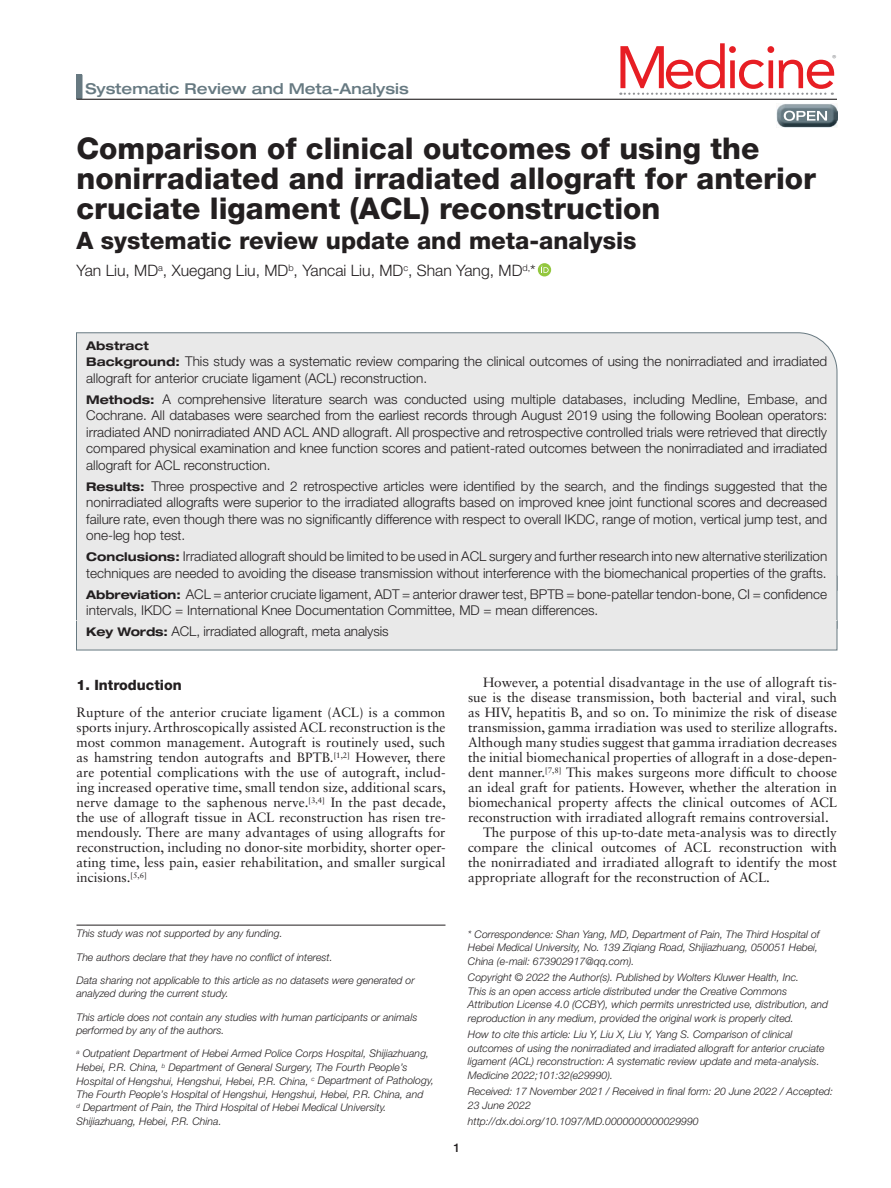
<style>
.page{position:relative;width:891px;height:1188px;background:#fff}
.page>*{position:absolute;margin:0;border:0;box-sizing:border-box;transform-origin:0 0}
.t1{font:59.4px "Avenir";letter-spacing:-.06em;color:#e71e24}
.t2{font:800 30px/30px "Helvetica Neue LT Std";color:#231f20}
.t3{font:800 24px "Helvetica Neue LT Std";color:#231f20}
.t4{font:300 15.75px "Helvetica Neue LT Std";color:#231f20}
.t5{font:500 expanded 15px "Helvetica Neue LT Std";color:#667981}
.t6{font:800 14.25px "Helvetica Neue LT Std";color:#231f20}
.t7{font:300 13.5px/16.5px "Helvetica Neue LT Std";color:#231f20}
.t8{font:13.5px/15px "Sabon LT Std";color:#231f20;text-align:justify}
.t9{font:700 expanded 12px "Helvetica Neue LT Std";color:#231f20}
.t10{font:500 12px "Helvetica Neue LT Std";color:#231f20}
.t11{font:italic 300 10.5px/13.5px "Helvetica Neue LT Std";color:#231f20}
.t12{font:500 10.35px "Akzidenz Grotesk BE";color:#909295}
.s1{font-weight:700;font-stretch:expanded;font-size:12px}
</style>
<div class="page">
<div style="left:76px;top:74px;width:6px;height:25px;background:#677981"></div>
<hr style="left:76px;top:99px;width:761px;height:1px;background:#231f20">
<img style="left:776px;top:104px;width:61px;height:24px">
<svg style="left:784px;top:111px;width:43px;height:10px"></svg>
<svg style="left:620px;top:93px;width:213px;height:2px"></svg>
<div style="left:76px;top:332px;width:762px;height:260px;background:#e9e9e9"></div>
<div style="left:76px;top:576px;width:761px;height:54px;background:#e9e9e9"></div>
<div style="left:76px;top:621px;width:761px;height:29px;background:#e9e9e9"></div>
<div style="left:538px;top:263px;width:13px;height:13px;background:#93c73e;border-radius:50%"></div>
<svg style="left:541px;top:266px;width:8px;height:7px"></svg>
<hr style="left:76px;top:925px;width:370px;height:1px;background:#231f20">
<p class="t5" style="left:86px;top:80px;width:325px">Systematic Review and Meta-Analysis</p>
<h1 class="t1" style="left:615px;top:33px;width:223px">Medicine</h1>
<p class="t12" style="left:832px;top:52px;width:6px">®</p>
<h2 class="t2" style="left:76px;top:134px;width:741px">Comparison of clinical outcomes of using the nonirradiated and irradiated allograft for anterior cruciate ligament (ACL) reconstruction</h2>
<h3 class="t3" style="left:76px;top:227px;width:562px">A systematic review update and meta-analysis</h3>
<p class="t4" style="left:76px;top:261px;width:461px">Yan Liu, MD<sup>a</sup>, Xuegang Liu, MD<sup>b</sup>, Yancai Liu, MD<sup>c</sup>, Shan Yang, MD<sup>d,</sup>*</p>
<p class="t9" style="left:86px;top:338px;width:64px">Abstract</p>
<p class="t7" style="left:86px;top:353px;width:743px"><span class="s1">Background:</span> This study was a systematic review comparing the clinical outcomes of using the nonirradiated and irradiated allograft for anterior cruciate ligament (ACL) reconstruction.</p>
<p class="t7" style="left:86px;top:391px;width:743px;text-align:justify"><span class="s1">Methods:</span> A comprehensive literature search was conducted using multiple databases, including Medline, Embase, and Cochrane. All databases were searched from the earliest records through August 2019 using the following Boolean operators: irradiated AND nonirradiated AND ACL AND allograft. All prospective and retrospective controlled trials were retrieved that directly compared physical examination and knee function scores and patient-rated outcomes between the nonirradiated and irradiated allograft for ACL reconstruction.</p>
<p class="t7" style="left:86px;top:478px;width:743px;text-align:justify"><span class="s1">Results:</span> Three prospective and 2 retrospective articles were identified by the search, and the findings suggested that the nonirradiated allografts were superior to the irradiated allografts based on improved knee joint functional scores and decreased failure rate, even though there was no significantly difference with respect to overall IKDC, range of motion, vertical jump test, and one-leg hop test.</p>
<p class="t7" style="left:86px;top:548px;width:743px"><span class="s1">Conclusions:</span> Irradiated allograft should be limited to be used in ACL surgery and further research into new alternative sterilization techniques are needed to avoiding the disease transmission without interference with the biomechanical properties of the grafts.</p>
<p class="t7" style="left:86px;top:586px;width:742px"><span class="s1">Abbreviation:</span> ACL = anterior cruciate ligament, ADT = anterior drawer test, BPTB = bone-patellar tendon-bone, CI = confidence intervals, IKDC = International Knee Documentation Committee, MD = mean differences.</p>
<p class="t7" style="left:86px;top:623px;width:304px"><span class="s1">Key Words:</span> ACL, irradiated allograft, meta analysis</p>
<p class="t6" style="left:76px;top:677px;width:107px">1. Introduction</p>
<p class="t8" style="left:76px;top:705px;width:371px">Rupture of the anterior cruciate ligament (ACL) is a common sports injury. Arthroscopically assisted ACL reconstruction is the most common management. Autograft is routinely used, such as hamstring tendon autografts and BPTB.<sup>[1,2]</sup> However, there are potential complications with the use of autograft, includ&shy;ing increased operative time, small tendon size, additional scars, nerve damage to the saphenous nerve.<sup>[3,4]</sup> In the past decade, the use of allograft tissue in ACL reconstruction has risen tre&shy;mendously. There are many advantages of using allografts for reconstruction, including no donor-site morbidity, shorter oper&shy;ating time, less pain, easier rehabilitation, and smaller surgical incisions.<sup>[5,6]</sup></p>
<p class="t8" style="left:483px;top:675px;width:355px">However, a potential disadvantage in the use of allograft tis-</p>
<p class="t8" style="left:468px;top:690px;width:370px">sue is the disease transmission, both bacterial and viral, such</p>
<p class="t8" style="left:468px;top:705px;width:371px">as HIV, hepatitis B, and so on. To minimize the risk of disease</p>
<p class="t8" style="left:468px;top:720px;width:371px">transmission, gamma irradiation was used to sterilize allografts.</p>
<p class="t8" style="left:468px;top:735px;width:371px">Although many studies suggest that gamma irradiation decreases</p>
<p class="t8" style="left:468px;top:750px;width:371px">the initial biomechanical properties of allograft in a dose-depen-</p>
<p class="t8" style="left:468px;top:765px;width:371px">dent manner.<sup>[7,8]</sup> This makes surgeons more difficult to choose</p>
<p class="t8" style="left:468px;top:780px;width:370px">an ideal graft for patients. However, whether the alteration in</p>
<p class="t8" style="left:468px;top:795px;width:370px">biomechanical property affects the clinical outcomes of ACL</p>
<p class="t8" style="left:468px;top:810px;width:362px">reconstruction with irradiated allograft remains controversial.</p>
<p class="t8" style="left:483px;top:825px;width:355px">The purpose of this up-to-date meta-analysis was to directly</p>
<p class="t8" style="left:468px;top:840px;width:370px">compare the clinical outcomes of ACL reconstruction with</p>
<p class="t8" style="left:468px;top:855px;width:371px">the nonirradiated and irradiated allograft to identify the most</p>
<p class="t8" style="left:468px;top:870px;width:304px">appropriate allograft for the reconstruction of ACL.</p>
<p class="t11" style="left:76px;top:927px;width:208px">This study was not supported by any funding.</p>
<p class="t11" style="left:76px;top:950px;width:258px">The authors declare that they have no conflict of interest.</p>
<p class="t11" style="left:76px;top:973px;width:340px">Data sharing not applicable to this article as no datasets were generated or analyzed during the current study.</p>
<p class="t11" style="left:76px;top:1010px;width:342px">This article does not contain any studies with human participants or animals performed by any of the authors.</p>
<p class="t11" style="left:76px;top:1047px;width:359px"><sup>a</sup> Outpatient Department of Hebei Armed Police Corps Hospital, Shijiazhuang, Hebei, P.R. China, <sup>b</sup> Department of General Surgery, The Fourth People’s Hospital of Hengshui, Hengshui, Hebei, P.R. China, <sup>c</sup> Department of Pathology, The Fourth People’s Hospital of Hengshui, Hengshui, Hebei, P.R. China, and<br><sup>d</sup> Department of Pain, the Third Hospital of Hebei Medical University.<br>Shijiazhuang, Hebei, P.R. China.</p>
<p class="t10" style="left:453px;top:1140px;width:8px">1</p>
<p class="t11" style="left:468px;top:927px;width:353px">* Correspondence: Shan Yang, MD, Department of Pain, The Third Hospital of<br>Hebei Medical University, No. 139 Ziqiang Road, Shijiazhuang, 050051 Hebei,<br>China (e-mail: 673902917@qq.com).</p>
<p class="t11" style="left:468px;top:970px;width:362px">Copyright © 2022 the Author(s). Published by Wolters Kluwer Health, Inc.<br>This is an open access article distributed under the Creative Commons Attribution License 4.0 (CCBY), which permits unrestricted use, distribution, and reproduction in any medium, provided the original work is properly cited.</p>
<p class="t11" style="left:468px;top:1027px;width:358px">How to cite this article: Liu Y, Liu X, Liu Y, Yang S. Comparison of clinical outcomes of using the nonirradiated and irradiated allograft for anterior cruciate ligament (ACL) reconstruction: A systematic review update and meta-analysis.<br>Medicine 2022;101:32(e29990).</p>
<p class="t11" style="left:468px;top:1084px;width:367px">Received: 17 November 2021 / Received in final form: 20 June 2022 / Accepted:<br>23 June 2022</p>
<p class="t11" style="left:468px;top:1114px;width:232px">http://dx.doi.org/10.1097/MD.0000000000029990</p>
</div>
